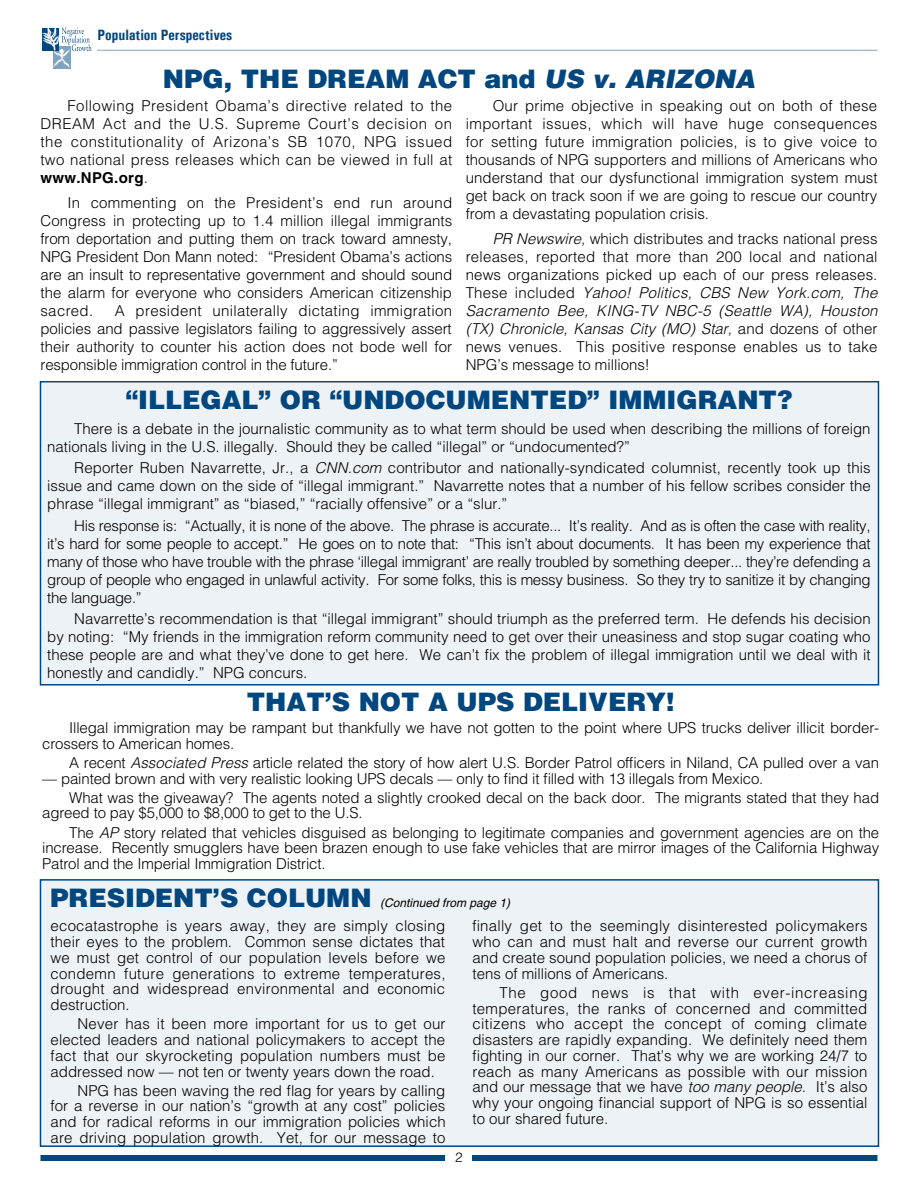
<style>
.page{position:relative;width:918px;height:1188px;background:#fff}
.page>*{position:absolute;margin:0;border:0;box-sizing:border-box;transform-origin:0 0}
.t1{font:900 25.5px "Helvetica";color:#00467f}
.t2{font:300 15px/18px "Helvetica";letter-spacing:-.01em;color:#000;text-align:justify}
.t3{font:700 condensed 15px "Univers";color:#00467f}
.t4{font:300 13.5px "Helvetica";color:#000}
.t5{font:italic 12px "Helvetica";color:#000}
.s1{font-style:italic}
.s2{font-weight:700}
.s3{font-weight:900;font-style:normal;font-size:25.5px;color:#00467f}
</style>
<div class="page">
<div style="left:40px;top:381px;width:839px;height:305px;background:#edf2f6;border:2px solid #00467f"></div>
<div style="left:40px;top:879px;width:839px;height:268px;background:#edf2f6;border:2px solid #00467f"></div>
<div style="left:53px;top:46px;width:17px;height:23px;background:#80a3bf"></div>
<svg style="left:42px;top:27px;width:50px;height:41px"></svg>
<hr style="left:97px;top:50px;width:780px;height:1px;background:#80a3bf">
<div style="left:40px;top:1155px;width:837px;height:6px;background:#00467f"></div>
<div style="left:445px;top:1149px;width:27px;height:16px;background:#fff"></div>
<p class="t3" style="left:97px;top:26px;width:136px">Population Perspectives</p>
<h1 class="t1" style="left:163px;top:62px;width:594px">NPG, THE DREAM ACT and <span class="s1">US v. ARIZONA</span></h1>
<p class="t2" style="left:40px;top:97px;width:413px;text-indent:27px">Following President Obama’s directive related to the DREAM Act and the U.S. Supreme Court’s decision on the constitutionality of Arizona’s SB 1070, NPG issued two national press releases which can be viewed in full at <span class="s2">www.NPG.org</span>.</p>
<p class="t2" style="left:40px;top:194px;width:413px;text-indent:27px">In commenting on the President’s end run around Congress in protecting up to 1.4 million illegal immigrants from deportation and putting them on track toward amnesty, NPG President Don Mann noted: “President Obama’s actions are an insult to representative government and should sound the alarm for everyone who considers American citizenship sacred.</p>
<p class="t2" style="left:466px;top:97px;width:413px;text-indent:27px">Our prime objective in speaking out on both of these important issues, which will have huge consequences for setting future immigration policies, is to give voice to thousands of NPG supporters and millions of Americans who understand that our dysfunctional immigration system must get back on track soon if we are going to rescue our country from a devastating population crisis.</p>
<p class="t2" style="left:466px;top:230px;width:413px;text-indent:27px"><span class="s1">PR Newswire,</span> which distributes and tracks national press releases, reported that more than 200 local and national news organizations picked up each of our press releases.<br>These included <span class="s1">Yahoo! Politics, CBS New York.com, The Sacramento Bee, KING-TV NBC-5 (Seattle WA), Houston (TX) Chronicle, Kansas City (MO) Star,</span> and dozens of other news venues. This positive response enables us to take NPG’s message to millions!</p>
<p class="t2" style="left:40px;top:302px;width:413px;text-indent:74px">A president unilaterally dictating immigration policies and passive legislators failing to aggressively assert their authority to counter his action does not bode well for responsible immigration control in the future.”</p>
<h1 class="t1" style="left:125px;top:384px;width:669px">“ILLEGAL” OR “UNDOCUMENTED” IMMIGRANT?</h1>
<p class="t2" style="left:47px;top:419px;width:825px;text-indent:27px">There is a debate in the journalistic community as to what term should be used when describing the millions of foreign nationals living in the U.S. illegally. Should they be called “illegal” or “undocumented?”</p>
<p class="t2" style="left:47px;top:459px;width:825px;text-indent:27px">Reporter Ruben Navarrette, Jr., a <span class="s1">CNN.com</span> contributor and nationally-syndicated columnist, recently took up this issue and came down on the side of “illegal immigrant.” Navarrette notes that a number of his fellow scribes consider the phrase “illegal immigrant” as “biased,” “racially offensive” or a “slur.”</p>
<p class="t2" style="left:47px;top:516px;width:825px;text-indent:27px">His response is: “Actually, it is none of the above. The phrase is accurate... It’s reality. And as is often the case with reality, it’s hard for some people to accept.” He goes on to note that: “This isn’t about documents. It has been my experience that many of those who have trouble with the phrase ‘illegal immigrant’ are really troubled by something deeper... they’re defending a group of people who engaged in unlawful activity. For some folks, this is messy business. So they try to sanitize it by changing the language.”</p>
<p class="t2" style="left:47px;top:609px;width:825px;text-indent:27px">Navarrette’s recommendation is that “illegal immigrant” should triumph as the preferred term. He defends his decision by noting: “My friends in the immigration reform community need to get over their uneasiness and stop sugar coating who these people are and what they’ve done to get here. We can’t fix the problem of illegal immigration until we deal with it honestly and candidly.” NPG concurs.</p>
<h1 class="t1" style="left:247px;top:685px;width:429px">THAT’S NOT A UPS DELIVERY!</h1>
<p class="t2" style="left:42px;top:720px;width:838px;line-height:15.8px;text-indent:27px">Illegal immigration may be rampant but thankfully we have not gotten to the point where UPS trucks deliver illicit border&shy;crossers to American homes.</p>
<p class="t2" style="left:69px;top:753px;width:811px">A recent <span class="s1">Associated Press</span> article related the story of how alert U.S. Border Patrol officers in Niland, CA pulled over a van</p>
<p class="t2" style="left:69px;top:768px;width:811px;line-height:19.2px;text-indent:-27px">— painted brown and with very realistic looking UPS decals — only to find it filled with 13 illegals from Mexico.<br>What was the giveaway? The agents noted a slightly crooked decal on the back door. The migrants stated that they had</p>
<p class="t2" style="left:69px;top:803px;width:812px;line-height:19.2px;text-indent:-27px">agreed to pay $5,000 to $8,000 to get to the U.S.<br>The <span class="s1">AP</span> story related that vehicles disguised as belonging to legitimate companies and government agencies are on the</p>
<p class="t2" style="left:42px;top:840px;width:839px;line-height:15.8px">increase. Recently smugglers have been brazen enough to use fake vehicles that are mirror images of the California Highway<br>Patrol and the Imperial Immigration District.</p>
<p class="t5" style="left:50px;top:896px;width:462px"><span class="s3">PRESIDENT’S COLUMN</span> (Continued from page 1)</p>
<p class="t2" style="left:51px;top:918px;width:396px;line-height:15.8px">ecocatastrophe is years away, they are simply closing their eyes to the problem. Common sense dictates that we must get control of our population levels before we condemn future generations to extreme temperatures, drought and widespread environmental and economic destruction.</p>
<p class="t2" style="left:51px;top:1016px;width:396px;line-height:15.8px;text-indent:27px">Never has it been more important for us to get our elected leaders and national policymakers to accept the fact that our skyrocketing population numbers must be addressed now — not ten or twenty years down the road.</p>
<p class="t2" style="left:51px;top:1082px;width:397px;line-height:15.8px;text-indent:27px">NPG has been waving the red flag for years by calling for a reverse in our nation’s “growth at any cost” policies and for radical reforms in our immigration policies which are driving population growth. Yet, for our message to</p>
<p class="t2" style="left:472px;top:918px;width:397px;line-height:15.8px">finally get to the seemingly disinterested policymakers who can and must halt and reverse our current growth and create sound population policies, we need a chorus of tens of millions of Americans.</p>
<p class="t2" style="left:472px;top:984px;width:397px;line-height:15.8px;text-indent:27px">The good news is that with ever-increasing temperatures, the ranks of concerned and committed citizens who accept the concept of coming climate disasters are rapidly expanding. We definitely need them fighting in our corner. That’s why we are working 24/7 to reach as many Americans as possible with our mission and our message that we have <span class="s1">too many people.</span> It’s also why your ongoing financial support of NPG is so essential to our shared future.</p>
<p class="t4" style="left:455px;top:1149px;width:9px">2</p>
</div>
